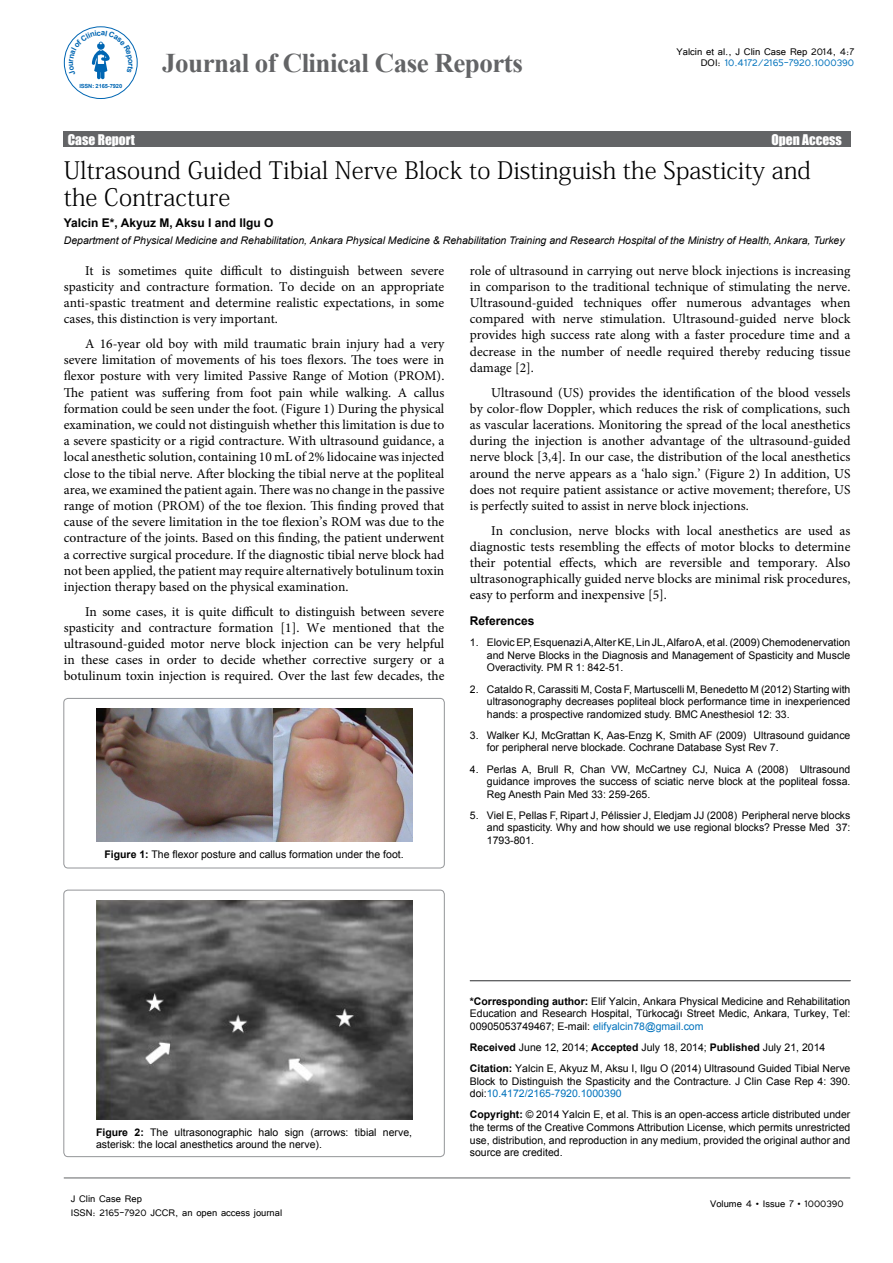
<style>
.page{position:relative;width:893px;height:1263px;background:#fff}
.page>*{position:absolute;margin:0;border:0;box-sizing:border-box;transform-origin:0 0}
.t1{font:700 27px "Times New Roman";letter-spacing:-.02em;color:#636466}
.t2{font:24px/27px "Adobe Fangsong Std";color:#000}
.t3{font:13.5px/16.2px "Minion Pro";color:#000;text-align:justify}
.t4{font:13.5px "Impact";color:#fff}
.t5{font:12.15px/11.2px "Tunga";color:#000;text-align:right}
.t6{font:12px/14.4px "Tunga";color:#000}
.t7{font:700 12px "Arial";color:#000}
.t8{font:10.5px/12.6px "Arial";color:#000;text-align:justify}
.t9{font:italic 10.5px "Arial";color:#000}
.t10{font:700 5.7px "Arial";letter-spacing:-.02em;color:#0066b3}
.s1{color:#0072bc}
.s2{font-weight:700}
</style>
<div class="page">
<div style="left:63px;top:131px;width:787px;height:16px;background:#636466"></div>
<hr style="left:64px;top:1178px;width:786px;height:1px;background:#636466">
<hr style="left:470px;top:980px;width:380px;height:1px;background:#636466">
<div style="left:64px;top:698px;width:380px;height:170px;border:1px solid #939598;border-radius:4px"></div>
<img style="left:96px;top:709px;width:316px;height:133px">
<div style="left:64px;top:890px;width:380px;height:267px;border:1px solid #939598;border-radius:4px"></div>
<img style="left:96px;top:900px;width:316px;height:219px">
<div style="left:64px;top:26px;width:74px;height:73px;border:1px solid #0066b3;border-radius:50%"></div>
<svg style="left:69px;top:31px;width:64px;height:48px"></svg>
<p class="t10" style="left:79px;top:82px;width:44px">ISSN: 2165-7920</p>
<h1 class="t1" style="left:162px;top:44px;width:362px">Journal of Clinical Case Reports</h1>
<p class="t5" style="left:676px;top:45px;width:179px">Yalcin et al., J Clin Case Rep 2014, 4:7<br>DOI: <span class="s1">10.4172/2165-7920.1000390</span></p>
<p class="t4" style="left:68px;top:129px;width:69px">Case Report</p>
<p class="t4" style="left:771px;top:129px;width:72px">Open Access</p>
<h2 class="t2" style="left:64px;top:156px;width:749px">Ultrasound Guided Tibial Nerve Block to Distinguish the Spasticity and the Contracture</h2>
<p class="t7" style="left:64px;top:214px;width:211px">Yalcin E*, Akyuz M, Aksu I and Ilgu O</p>
<p class="t9" style="left:64px;top:233px;width:782px">Department of Physical Medicine and Rehabilitation, Ankara Physical Medicine &amp; Rehabilitation Training and Research Hospital of the Ministry of Health, Ankara, Turkey</p>
<p class="t3" style="left:64px;top:262px;width:382px;text-indent:21px">It is sometimes quite difficult to distinguish between severe spasticity and contracture formation. To decide on an appropriate anti-spastic treatment and determine realistic expectations, in some cases, this distinction is very important.</p>
<p class="t3" style="left:64px;top:336px;width:382px;text-indent:21px">A 16-year old boy with mild traumatic brain injury had a very severe limitation of movements of his toes flexors. The toes were in flexor posture with very limited Passive Range of Motion (PROM).<br>The patient was suffering from foot pain while walking. A callus formation could be seen under the foot. (Figure 1) During the physical examination, we could not distinguish whether this limitation is due to a severe spasticity or a rigid contracture. With ultrasound guidance, a local anesthetic solution, containing 10 mL of 2% lidocaine was injected close to the tibial nerve. After blocking the tibial nerve at the popliteal area, we examined the patient again. There was no change in the passive range of motion (PROM) of the toe flexion. This finding proved that cause of the severe limitation in the toe flexion’s ROM was due to the contracture of the joints. Based on this finding, the patient underwent a corrective surgical procedure. If the diagnostic tibial nerve block had not been applied, the patient may require alternatively botulinum toxin injection therapy based on the physical examination.</p>
<p class="t3" style="left:64px;top:603px;width:382px;text-indent:21px">In some cases, it is quite difficult to distinguish between severe spasticity and contracture formation [1]. We mentioned that the ultrasound-guided motor nerve block injection can be very helpful in these cases in order to decide whether corrective surgery or a botulinum toxin injection is required. Over the last few decades, the</p>
<p class="t8" style="left:104px;top:848px;width:301px"><span class="s2">Figure 1:</span> The flexor posture and callus formation under the foot.</p>
<p class="t3" style="left:470px;top:262px;width:382px">role of ultrasound in carrying out nerve block injections is increasing in comparison to the traditional technique of stimulating the nerve.<br>Ultrasound-guided techniques offer numerous advantages when compared with nerve stimulation. Ultrasound-guided nerve block provides high success rate along with a faster procedure time and a decrease in the number of needle required thereby reducing tissue damage [2].</p>
<p class="t3" style="left:470px;top:384px;width:382px;text-indent:21px">Ultrasound (US) provides the identification of the blood vessels by color-flow Doppler, which reduces the risk of complications, such as vascular lacerations. Monitoring the spread of the local anesthetics during the injection is another advantage of the ultrasound-guided nerve block [3,4]. In our case, the distribution of the local anesthetics around the nerve appears as a ‘halo sign.’ (Figure 2) In addition, US does not require patient assistance or active movement; therefore, US is perfectly suited to assist in nerve block injections.</p>
<p class="t3" style="left:470px;top:522px;width:382px;text-indent:21px">In conclusion, nerve blocks with local anesthetics are used as diagnostic tests resembling the effects of motor blocks to determine their potential effects, which are reversible and temporary. Also ultrasonographically guided nerve blocks are minimal risk procedures, easy to perform and inexpensive [5].</p>
<p class="t7" style="left:470px;top:613px;width:66px">References</p>
<p class="t8" style="left:487px;top:636px;width:365px;text-indent:-17px">1. Elovic EP, Esquenazi A, Alter KE, Lin JL, Alfaro A, et al. (2009) Chemodenervation and Nerve Blocks in the Diagnosis and Management of Spasticity and Muscle Overactivity. PM R 1: 842-51.</p>
<p class="t8" style="left:487px;top:683px;width:365px;text-indent:-17px">2. Cataldo R, Carassiti M, Costa F, Martuscelli M, Benedetto M (2012) Starting with ultrasonography decreases popliteal block performance time in inexperienced hands: a prospective randomized study. BMC Anesthesiol 12: 33.</p>
<p class="t8" style="left:487px;top:729px;width:365px;text-indent:-17px">3. Walker KJ, McGrattan K, Aas-Enzg K, Smith AF (2009) Ultrasound guidance for peripheral nerve blockade. Cochrane Database Syst Rev 7.</p>
<p class="t8" style="left:487px;top:763px;width:365px;text-indent:-17px">4. Perlas A, Brull R, Chan VW, McCartney CJ, Nuica A (2008) Ultrasound guidance improves the success of sciatic nerve block at the popliteal fossa.<br>Reg Anesth Pain Med 33: 259-265.</p>
<p class="t8" style="left:487px;top:809px;width:365px;text-indent:-17px">5. Viel E, Pellas F, Ripart J, Pélissier J, Eledjam JJ (2008) Peripheral nerve blocks and spasticity. Why and how should we use regional blocks? Presse Med 37:<br>1793-801.</p>
<p class="t8" style="left:96px;top:1126px;width:318px"><span class="s2">Figure 2:</span> The ultrasonographic halo sign (arrows: tibial nerve, asterisk: the local anesthetics around the nerve).</p>
<p class="t6" style="left:71px;top:1190px;width:213px">J Clin Case Rep<br>ISSN: 2165-7920 JCCR, an open access journal</p>
<p class="t8" style="left:470px;top:995px;width:382px"><span class="s2">*Corresponding author:</span> Elif Yalcin, Ankara Physical Medicine and Rehabilitation Education and Research Hospital, Türkocağı Street Medic, Ankara, Turkey, Tel:<br>00905053749467; E-mail: <span class="s1">elifyalcin78@gmail.com</span></p>
<p class="t8" style="left:470px;top:1037px;width:382px;line-height:21.1px"><span class="s2">Received</span> June 12, 2014; <span class="s2">Accepted</span> July 18, 2014; <span class="s2">Published</span> July 21, 2014<br><span class="s2">Citation:</span> Yalcin E, Akyuz M, Aksu I, Ilgu O (2014) Ultrasound Guided Tibial Nerve</p>
<p class="t8" style="left:470px;top:1075px;width:382px">Block to Distinguish the Spasticity and the Contracture. J Clin Case Rep 4: 390. doi:<span class="s1">10.4172/2165-7920.1000390</span></p>
<p class="t8" style="left:470px;top:1108px;width:382px"><span class="s2">Copyright:</span> © 2014 Yalcin E, et al. This is an open-access article distributed under the terms of the Creative Commons Attribution License, which permits unrestricted use, distribution, and reproduction in any medium, provided the original author and source are credited.</p>
<p class="t6" style="left:710px;top:1196px;width:135px">Volume 4 • Issue 7 • 1000390</p>
</div>
